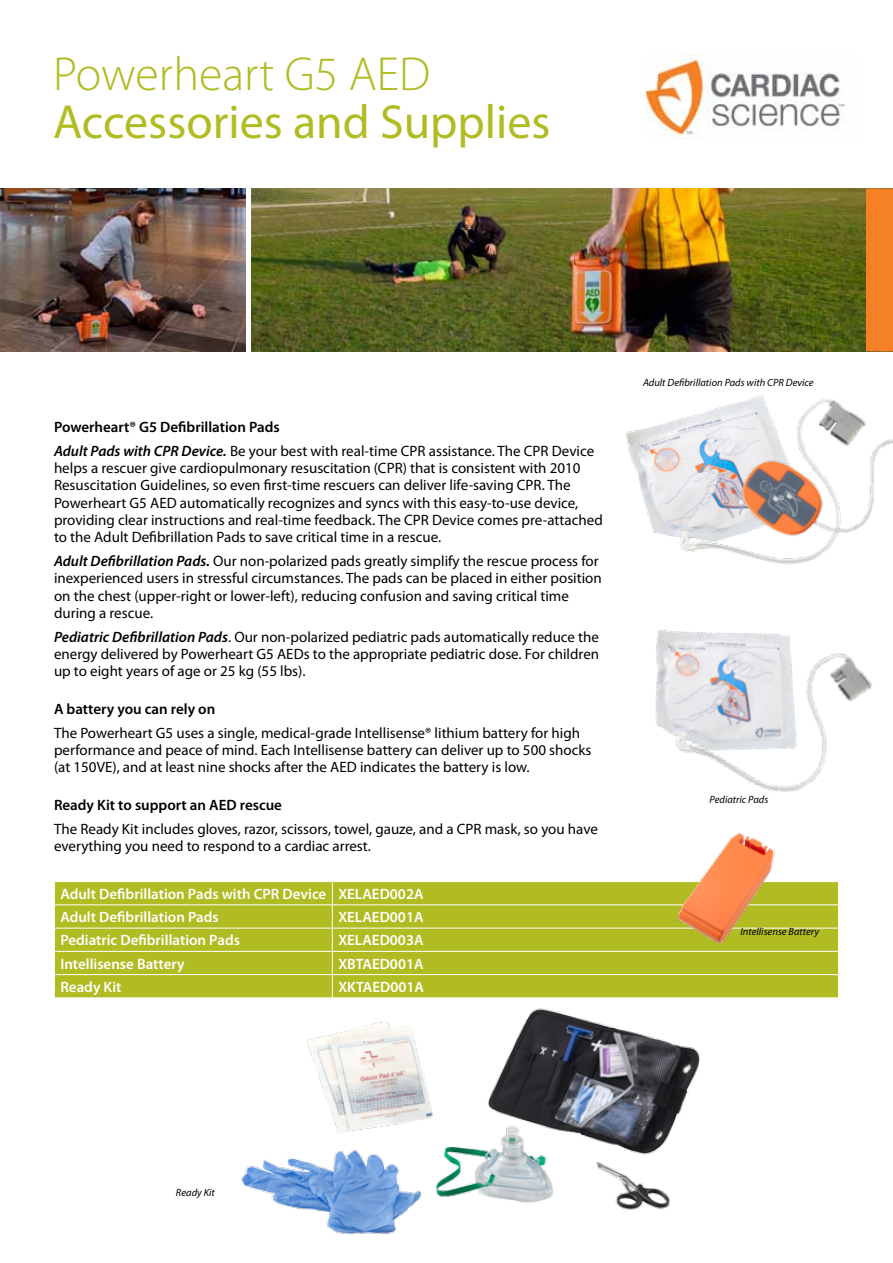
<style>
.page{position:relative;width:893px;height:1263px;background:#fff}
.page>*{position:absolute;margin:0;border:0;box-sizing:border-box;transform-origin:0 0}
.t1{font:48px "Myriad Pro";color:#b0bc22}
.t2{font:300 48px "Myriad Pro";color:#b0bc22}
.t3{font:15px/17.2px "Myriad Pro";color:#000}
.t4{font:600 15px/23.2px "Myriad Pro";color:#fff}
.t5{font:600 15px "Myriad Pro";color:#000}
.t6{font:italic 10.5px "Myriad Pro";color:#000}
.s1{font-weight:600}
.s2{font-weight:600;font-style:italic}
</style>
<div class="page">
<img style="left:0;top:189px;width:246px;height:162px">
<img style="left:252px;top:189px;width:614px;height:162px">
<img style="left:646px;top:54px;width:200px;height:85px">
<div style="left:866px;top:189px;width:27px;height:162px;background:#f58025"></div>
<div style="left:55px;top:882px;width:783px;height:115px;background:#b0bc22"></div>
<hr style="left:54px;top:951px;width:278px;height:1px;background:#fff">
<hr style="left:332px;top:951px;width:507px;height:1px;background:#fff">
<hr style="left:54px;top:974px;width:278px;height:1px;background:#fff">
<hr style="left:332px;top:974px;width:507px;height:1px;background:#fff">
<hr style="left:54px;top:904px;width:278px;height:1px;background:#fff">
<hr style="left:332px;top:904px;width:507px;height:1px;background:#fff">
<hr style="left:54px;top:928px;width:278px;height:1px;background:#fff">
<svg style="left:54px;top:882px;width:1px;height:115px"></svg>
<hr style="left:332px;top:928px;width:507px;height:1px;background:#fff">
<svg style="left:332px;top:882px;width:1px;height:115px"></svg>
<svg style="left:838px;top:882px;width:1px;height:115px"></svg>
<img style="left:674px;top:833px;width:118px;height:111px">
<img style="left:626px;top:406px;width:99px;height:146px">
<img style="left:725px;top:394px;width:168px;height:171px">
<img style="left:655px;top:629px;width:217px;height:163px">
<img style="left:241px;top:1008px;width:459px;height:227px">
<h1 class="t2" style="left:53px;top:45px;width:379px">Powerheart G5 AED</h1>
<h1 class="t1" style="left:53px;top:92px;width:499px">Accessories and Supplies</h1>
<p class="t3" style="left:54px;top:415px;width:542px;line-height:24px"><span class="s1">Powerheart® G5 Defibrillation Pads<br></span><span class="s2">Adult Pads with CPR Device.</span> Be your best with real-time CPR assistance. The CPR Device</p>
<p class="t3" style="left:54px;top:459px;width:550px">helps a rescuer give cardiopulmonary resuscitation (CPR) that is consistent with 2010<br>Resuscitation Guidelines, so even first-time rescuers can deliver life-saving CPR. The Powerheart G5 AED automatically recognizes and syncs with this easy-to-use device, providing clear instructions and real-time feedback. The CPR Device comes pre-attached to the Adult Defibrillation Pads to save critical time in a rescue.</p>
<p class="t3" style="left:54px;top:552px;width:549px"><span class="s2">Adult Defibrillation Pads.</span> Our non-polarized pads greatly simplify the rescue process for inexperienced users in stressful circumstances. The pads can be placed in either position on the chest (upper-right or lower-left), reducing confusion and saving critical time during a rescue.</p>
<p class="t3" style="left:54px;top:628px;width:547px;text-align:justify"><span class="s2">Pediatric Defibrillation Pads</span>. Our non-polarized pediatric pads automatically reduce the energy delivered by Powerheart G5 AEDs to the appropriate pediatric dose. For children up to eight years of age or 25 kg (55 lbs).</p>
<p class="t5" style="left:54px;top:699px;width:163px">A battery you can rely on</p>
<p class="t3" style="left:54px;top:724px;width:539px">The Powerheart G5 uses a single, medical-grade Intellisense® lithium battery for high performance and peace of mind. Each Intellisense battery can deliver up to 500 shocks (at 150VE), and at least nine shocks after the AED indicates the battery is low.</p>
<p class="t5" style="left:54px;top:795px;width:229px">Ready Kit to support an AED rescue</p>
<p class="t3" style="left:54px;top:820px;width:545px">The Ready Kit includes gloves, razor, scissors, towel, gauze, and a CPR mask, so you have everything you need to respond to a cardiac arrest.</p>
<p class="t4" style="left:60px;top:882px;width:365px">Adult Defibrillation Pads with CPR Device XELAED002A<br>Adult Defibrillation Pads</p>
<p class="t4" style="left:338px;top:905px;width:87px">XELAED001A</p>
<p class="t4" style="left:60px;top:928px;width:181px">Pediatric Defibrillation Pads</p>
<p class="t4" style="left:338px;top:928px;width:87px">XELAED003A</p>
<p class="t4" style="left:60px;top:951px;width:126px">Intellisense Battery</p>
<p class="t4" style="left:338px;top:951px;width:87px">XBTAED001A</p>
<p class="t4" style="left:60px;top:975px;width:63px">Ready Kit</p>
<p class="t4" style="left:338px;top:975px;width:87px">XKTAED001A</p>
<p class="t6" style="left:643px;top:376px;width:172px">Adult Defibrillation Pads with CPR Device</p>
<p class="t6" style="left:710px;top:793px;width:60px">Pediatric Pads</p>
<p class="t6" style="left:740px;top:925px;width:80px">Intellisense Battery</p>
<p class="t6" style="left:176px;top:1186px;width:40px">Ready Kit</p>
</div>
